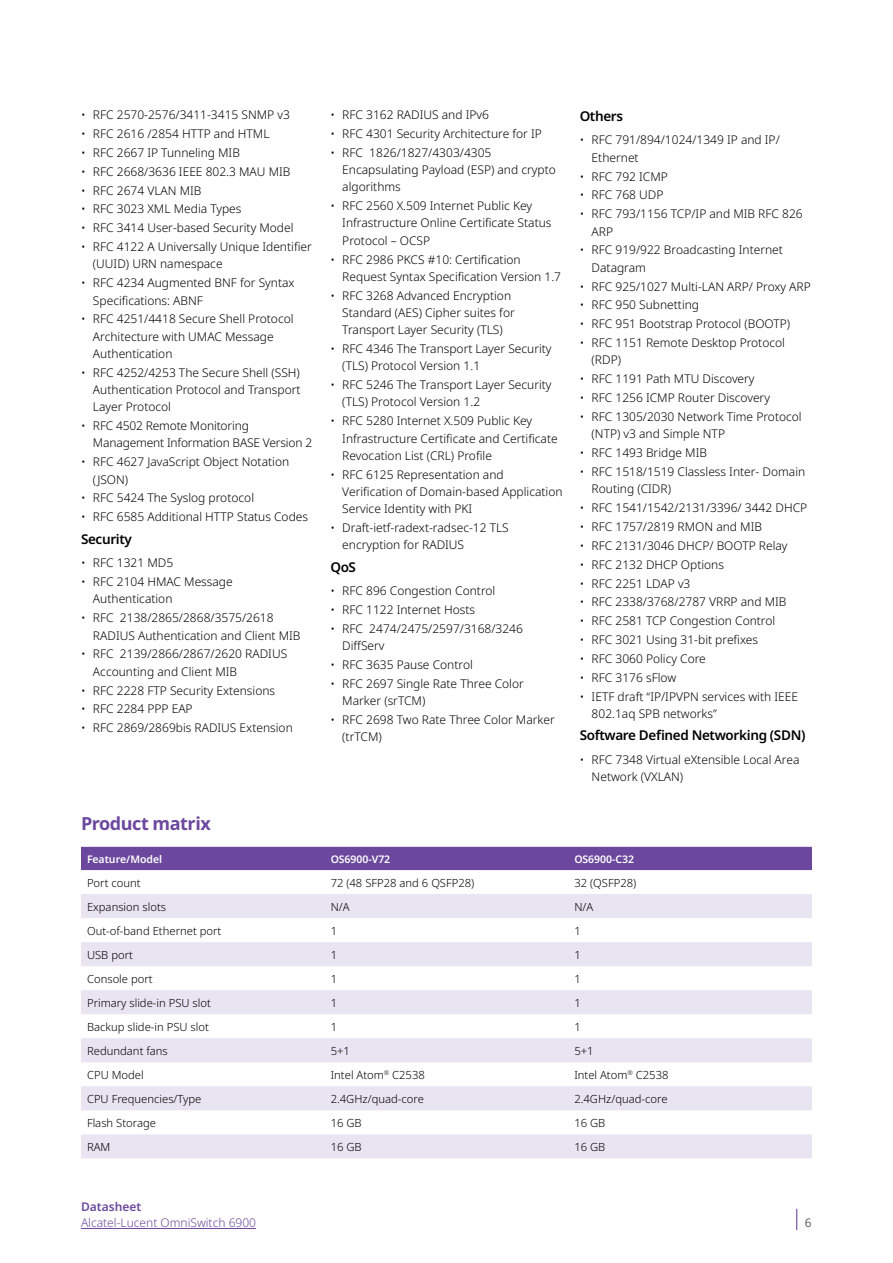
<style>
.page{position:relative;width:893px;height:1263px;background:#fff}
.page>*{position:absolute;margin:0;border:0;box-sizing:border-box;transform-origin:0 0}
.t1{font:700 18px "Noto Sans";letter-spacing:-.025em;color:#6b489d}
.t2{font:600 13.5px "Noto Sans";letter-spacing:-.025em;color:#000}
.t3{font:300 12px/17.2px "Noto Sans";color:#000}
.t4{font:300 12px "Noto Sans";color:#6b489d}
.t5{font:600 12px "Noto Sans";color:#6b489d}
.t6{font:12px "Noto Sans";color:#5f636a}
.t7{font:300 11.25px "Noto Sans";color:#000}
.t8{font:600 10.5px "Noto Sans";letter-spacing:-.005em;color:#fff}
</style>
<div class="page">
<svg style="left:796px;top:1209px;width:1px;height:21px"></svg>
<hr style="left:81px;top:1228px;width:175px;height:1px;background:#6b489d">
<div style="left:81px;top:847px;width:731px;height:23px;background:#6b489d"></div>
<svg style="left:81px;top:894px;width:731px;height:264px;fill:#e8e4f2"></svg>
<p class="t3" style="left:81px;top:106px;width:210px">• RFC 2570-2576/3411-3415 SNMP v3</p>
<p class="t3" style="left:81px;top:125px;width:190px">• RFC 2616 /2854 HTTP and HTML</p>
<p class="t3" style="left:81px;top:144px;width:160px">• RFC 2667 IP Tunneling MIB</p>
<p class="t3" style="left:81px;top:163px;width:211px">• RFC 2668/3636 IEEE 802.3 MAU MIB</p>
<p class="t3" style="left:81px;top:182px;width:122px">• RFC 2674 VLAN MIB</p>
<p class="t3" style="left:81px;top:201px;width:162px">• RFC 3023 XML Media Types</p>
<p class="t3" style="left:81px;top:220px;width:214px">• RFC 3414 User-based Security Model</p>
<p class="t3" style="left:93px;top:238px;width:220px;text-indent:-12px">• RFC 4122 A Universally Unique Identifier (UUID) URN namespace</p>
<p class="t3" style="left:93px;top:275px;width:203px;text-indent:-12px">• RFC 4234 Augmented BNF for Syntax<br>Specifications: ABNF</p>
<p class="t3" style="left:93px;top:311px;width:202px;text-indent:-12px">• RFC 4251/4418 Secure Shell Protocol<br>Architecture with UMAC Message<br>Authentication</p>
<p class="t3" style="left:93px;top:364px;width:209px;text-align:justify;text-indent:-12px">• RFC 4252/4253 The Secure Shell (SSH)<br>Authentication Protocol and Transport Layer Protocol</p>
<p class="t3" style="left:93px;top:417px;width:221px;text-indent:-12px">• RFC 4502 Remote Monitoring<br>Management Information BASE Version 2</p>
<p class="t3" style="left:93px;top:454px;width:198px;text-indent:-12px">• RFC 4627 JavaScript Object Notation (JSON)</p>
<p class="t3" style="left:81px;top:490px;width:175px">• RFC 5424 The Syslog protocol</p>
<p class="t3" style="left:81px;top:509px;width:229px">• RFC 6585 Additional HTTP Status Codes</p>
<p class="t2" style="left:81px;top:529px;width:53px">Security</p>
<p class="t3" style="left:81px;top:555px;width:94px">• RFC 1321 MD5</p>
<p class="t3" style="left:93px;top:573px;width:141px;text-indent:-12px">• RFC 2104 HMAC Message<br>Authentication</p>
<p class="t3" style="left:93px;top:610px;width:209px;text-indent:-12px">• RFC 2138/2865/2868/3575/2618<br>RADIUS Authentication and Client MIB</p>
<p class="t3" style="left:93px;top:646px;width:196px;text-indent:-12px">• RFC 2139/2866/2867/2620 RADIUS<br>Accounting and Client MIB</p>
<p class="t3" style="left:81px;top:682px;width:196px">• RFC 2228 FTP Security Extensions</p>
<p class="t3" style="left:81px;top:701px;width:113px">• RFC 2284 PPP EAP</p>
<p class="t3" style="left:81px;top:719px;width:213px">• RFC 2869/2869bis RADIUS Extension</p>
<p class="t3" style="left:330px;top:106px;width:160px">• RFC 3162 RADIUS and IPv6</p>
<p class="t3" style="left:330px;top:125px;width:213px">• RFC 4301 Security Architecture for IP</p>
<p class="t3" style="left:342px;top:144px;width:215px;text-indent:-12px">• RFC 1826/1827/4303/4305<br>Encapsulating Payload (ESP) and crypto algorithms</p>
<p class="t3" style="left:342px;top:197px;width:211px;text-indent:-12px">• RFC 2560 X.509 Internet Public Key<br>Infrastructure Online Certificate Status<br>Protocol – OCSP</p>
<p class="t3" style="left:342px;top:251px;width:220px;text-indent:-12px">• RFC 2986 PKCS #10: Certification<br>Request Syntax Specification Version 1.7</p>
<p class="t3" style="left:342px;top:287px;width:174px;text-indent:-12px">• RFC 3268 Advanced Encryption<br>Standard (AES) Cipher suites for<br>Transport Layer Security (TLS)</p>
<p class="t3" style="left:342px;top:340px;width:211px;text-indent:-12px">• RFC 4346 The Transport Layer Security (TLS) Protocol Version 1.1</p>
<p class="t3" style="left:342px;top:376px;width:211px;text-indent:-12px">• RFC 5246 The Transport Layer Security (TLS) Protocol Version 1.2</p>
<p class="t3" style="left:342px;top:413px;width:217px;text-indent:-12px">• RFC 5280 Internet X.509 Public Key<br>Infrastructure Certificate and Certificate<br>Revocation List (CRL) Profile</p>
<p class="t3" style="left:342px;top:466px;width:222px;text-indent:-12px">• RFC 6125 Representation and<br>Verification of Domain-based Application<br>Service Identity with PKI</p>
<p class="t3" style="left:342px;top:519px;width:168px;text-indent:-12px">• Draft-ietf-radext-radsec-12 TLS encryption for RADIUS</p>
<p class="t2" style="left:330px;top:557px;width:27px">QoS</p>
<p class="t3" style="left:330px;top:583px;width:167px">• RFC 896 Congestion Control</p>
<p class="t3" style="left:330px;top:601px;width:146px">• RFC 1122 Internet Hosts</p>
<p class="t3" style="left:342px;top:620px;width:182px;text-indent:-12px">• RFC 2474/2475/2597/3168/3246<br>DiffServ</p>
<p class="t3" style="left:330px;top:656px;width:144px">• RFC 3635 Pause Control</p>
<p class="t3" style="left:342px;top:675px;width:183px;text-indent:-12px">• RFC 2697 Single Rate Three Color<br>Marker (srTCM)</p>
<p class="t3" style="left:342px;top:711px;width:214px;text-indent:-12px">• RFC 2698 Two Rate Three Color Marker (trTCM)</p>
<p class="t2" style="left:580px;top:106px;width:45px">Others</p>
<p class="t3" style="left:592px;top:132px;width:190px;text-indent:-12px">• RFC 791/894/1024/1349 IP and IP/<br>Ethernet</p>
<p class="t3" style="left:580px;top:168px;width:90px">• RFC 792 ICMP</p>
<p class="t3" style="left:580px;top:187px;width:85px">• RFC 768 UDP</p>
<p class="t3" style="left:592px;top:206px;width:213px;text-indent:-12px">• RFC 793/1156 TCP/IP and MIB RFC 826<br>ARP</p>
<p class="t3" style="left:592px;top:242px;width:193px;text-indent:-12px">• RFC 919/922 Broadcasting Internet<br>Datagram</p>
<p class="t3" style="left:580px;top:278px;width:233px">• RFC 925/1027 Multi-LAN ARP/ Proxy ARP</p>
<p class="t3" style="left:580px;top:297px;width:121px">• RFC 950 Subnetting</p>
<p class="t3" style="left:580px;top:316px;width:212px">• RFC 951 Bootstrap Protocol (BOOTP)</p>
<p class="t3" style="left:592px;top:334px;width:195px;text-indent:-12px">• RFC 1151 Remote Desktop Protocol (RDP)</p>
<p class="t3" style="left:580px;top:371px;width:176px">• RFC 1191 Path MTU Discovery</p>
<p class="t3" style="left:580px;top:389px;width:192px">• RFC 1256 ICMP Router Discovery</p>
<p class="t3" style="left:592px;top:408px;width:212px;text-indent:-12px">• RFC 1305/2030 Network Time Protocol (NTP) v3 and Simple NTP</p>
<p class="t3" style="left:580px;top:444px;width:129px">• RFC 1493 Bridge MIB</p>
<p class="t3" style="left:592px;top:463px;width:215px;text-indent:-12px">• RFC 1518/1519 Classless Inter- Domain<br>Routing (CIDR)</p>
<p class="t3" style="left:580px;top:499px;width:229px">• RFC 1541/1542/2131/3396/ 3442 DHCP</p>
<p class="t3" style="left:580px;top:518px;width:184px">• RFC 1757/2819 RMON and MIB</p>
<p class="t3" style="left:580px;top:537px;width:209px">• RFC 2131/3046 DHCP/ BOOTP Relay</p>
<p class="t3" style="left:580px;top:556px;width:146px">• RFC 2132 DHCP Options</p>
<p class="t3" style="left:580px;top:575px;width:112px">• RFC 2251 LDAP v3</p>
<p class="t3" style="left:580px;top:594px;width:208px">• RFC 2338/3768/2787 VRRP and MIB</p>
<p class="t3" style="left:580px;top:613px;width:197px">• RFC 2581 TCP Congestion Control</p>
<p class="t3" style="left:580px;top:631px;width:180px">• RFC 3021 Using 31-bit prefixes</p>
<p class="t3" style="left:580px;top:650px;width:128px">• RFC 3060 Policy Core</p>
<p class="t3" style="left:580px;top:669px;width:98px">• RFC 3176 sFlow</p>
<p class="t3" style="left:592px;top:688px;width:208px;text-indent:-12px">• IETF draft “IP/IPVPN services with IEEE<br>802.1aq SPB networks”</p>
<p class="t2" style="left:580px;top:726px;width:227px">Software Defined Networking (SDN)</p>
<p class="t3" style="left:592px;top:751px;width:209px;text-indent:-12px">• RFC 7348 Virtual eXtensible Local Area<br>Network (VXLAN)</p>
<h1 class="t1" style="left:81px;top:810px;width:131px">Product matrix</h1>
<p class="t8" style="left:87px;top:851px;width:77px">Feature/Model</p>
<p class="t8" style="left:331px;top:851px;width:61px">OS6900-V72</p>
<p class="t8" style="left:574px;top:851px;width:61px">OS6900-C32</p>
<p class="t7" style="left:87px;top:874px;width:55px">Port count</p>
<p class="t7" style="left:331px;top:874px;width:145px">72 (48 SFP28 and 6 QSFP28)</p>
<p class="t7" style="left:574px;top:874px;width:63px">32 (QSFP28)</p>
<p class="t7" style="left:87px;top:899px;width:81px">Expansion slots</p>
<p class="t7" style="left:331px;top:899px;width:20px">N/A</p>
<p class="t7" style="left:574px;top:899px;width:20px">N/A</p>
<p class="t7" style="left:87px;top:923px;width:136px">Out-of-band Ethernet port</p>
<p class="t7" style="left:331px;top:923px;width:8px">1</p>
<p class="t7" style="left:574px;top:923px;width:8px">1</p>
<p class="t7" style="left:87px;top:947px;width:47px">USB port</p>
<p class="t7" style="left:331px;top:947px;width:8px">1</p>
<p class="t7" style="left:574px;top:947px;width:8px">1</p>
<p class="t7" style="left:87px;top:971px;width:67px">Console port</p>
<p class="t7" style="left:331px;top:971px;width:8px">1</p>
<p class="t7" style="left:574px;top:971px;width:8px">1</p>
<p class="t7" style="left:87px;top:995px;width:125px">Primary slide-in PSU slot</p>
<p class="t7" style="left:331px;top:995px;width:8px">1</p>
<p class="t7" style="left:574px;top:995px;width:8px">1</p>
<p class="t7" style="left:87px;top:1019px;width:123px">Backup slide-in PSU slot</p>
<p class="t7" style="left:331px;top:1019px;width:8px">1</p>
<p class="t7" style="left:574px;top:1019px;width:8px">1</p>
<p class="t7" style="left:87px;top:1043px;width:82px">Redundant fans</p>
<p class="t7" style="left:331px;top:1043px;width:21px">5+1</p>
<p class="t7" style="left:574px;top:1043px;width:21px">5+1</p>
<p class="t7" style="left:87px;top:1067px;width:58px">CPU Model</p>
<p class="t7" style="left:331px;top:1067px;width:96px">Intel Atom<sup>®</sup> C2538</p>
<p class="t7" style="left:574px;top:1067px;width:96px">Intel Atom<sup>®</sup> C2538</p>
<p class="t7" style="left:87px;top:1091px;width:116px">CPU Frequencies/Type</p>
<p class="t7" style="left:331px;top:1091px;width:95px">2.4GHz/quad-core</p>
<p class="t7" style="left:574px;top:1091px;width:95px">2.4GHz/quad-core</p>
<p class="t7" style="left:87px;top:1115px;width:71px">Flash Storage</p>
<p class="t7" style="left:331px;top:1115px;width:33px">16 GB</p>
<p class="t7" style="left:574px;top:1115px;width:33px">16 GB</p>
<p class="t7" style="left:87px;top:1139px;width:25px">RAM</p>
<p class="t7" style="left:331px;top:1139px;width:33px">16 GB</p>
<p class="t7" style="left:574px;top:1139px;width:33px">16 GB</p>
<p class="t5" style="left:81px;top:1198px;width:62px">Datasheet</p>
<p class="t4" style="left:81px;top:1214px;width:177px">Alcatel-Lucent OmniSwitch 6900</p>
<p class="t6" style="left:805px;top:1214px;width:8px">6</p>
</div>
